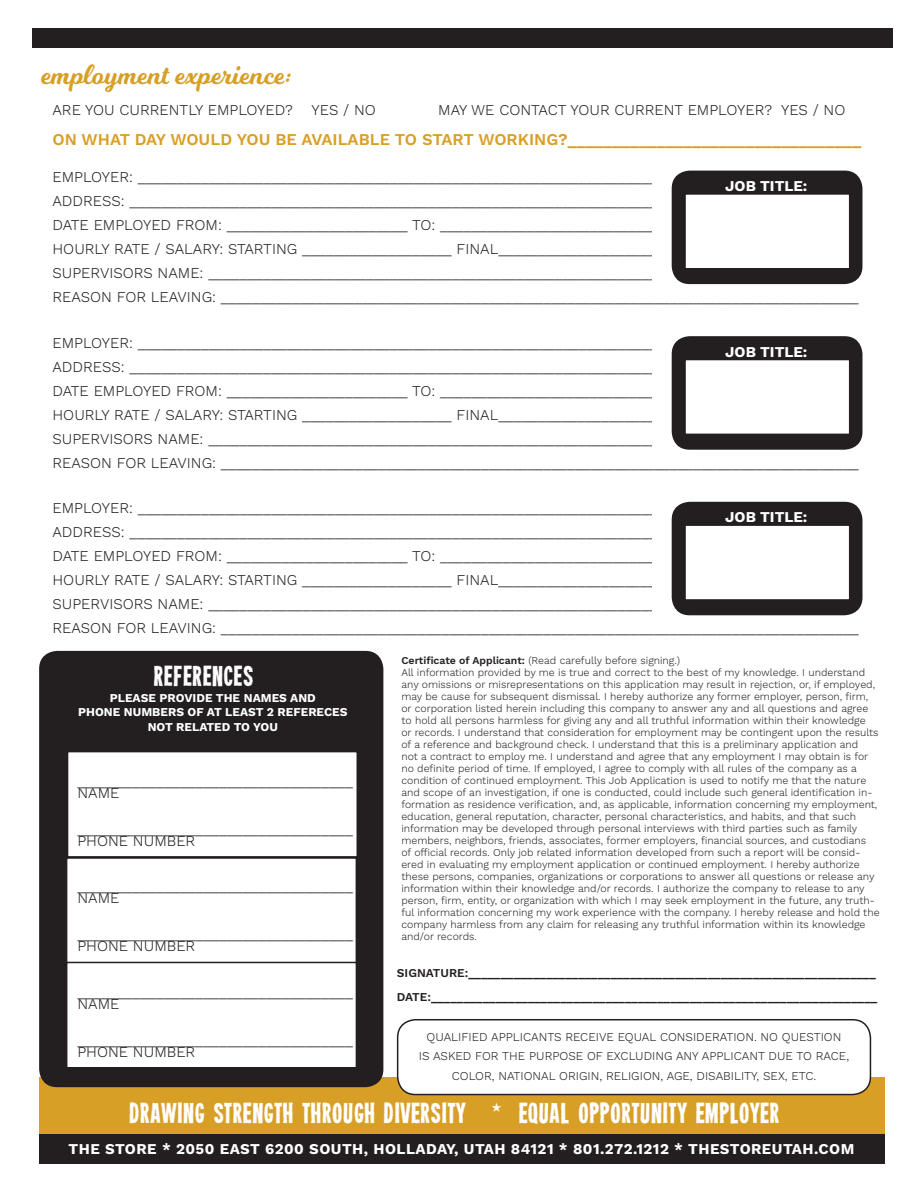
<style>
.page{position:relative;width:918px;height:1188px;background:#fff}
.page>*{position:absolute;margin:0;border:0;box-sizing:border-box;transform-origin:0 0}
.t1{font:28.5px "Milkshake";letter-spacing:.02em;color:#d89f27}
.t2{font:25.5px "Heavyweight";color:#fff}
.t3{font:600 16.5px "Work Sans";color:#d89f27}
.t4{font:300 15px "Work Sans";color:#231f20}
.t5{font:700 15px "Work Sans";letter-spacing:.03em;color:#fff}
.t6{font:700 15px "Work Sans";color:#fff}
.t7{font:300 12px "Work Sans";color:#231f20}
.t8{font:600 12px "Work Sans";color:#231f20}
.t9{font:700 12px/14.4px "Work Sans";color:#fff;text-align:center}
.t10{font:300 10.5px/12px "Work Sans";color:#231f20}
.s1{font-weight:600}
</style>
<div class="page">
<div style="left:39px;top:1077px;width:846px;height:85px;background:#d89f27"></div>
<div style="left:32px;top:28px;width:861px;height:20px;background:#231f20"></div>
<div style="left:672px;top:171px;width:190px;height:113px;background:#231f20;border-radius:18px"></div>
<div style="left:685px;top:194px;width:165px;height:75px;background:#fff"></div>
<div style="left:684px;top:193px;width:166px;height:77px;border:2px solid #231f20"></div>
<div style="left:672px;top:336px;width:190px;height:114px;background:#231f20;border-radius:18px"></div>
<div style="left:685px;top:360px;width:165px;height:74px;background:#fff"></div>
<div style="left:684px;top:359px;width:166px;height:76px;border:2px solid #231f20"></div>
<div style="left:672px;top:502px;width:190px;height:113px;background:#231f20;border-radius:18px"></div>
<div style="left:685px;top:525px;width:165px;height:75px;background:#fff"></div>
<div style="left:684px;top:524px;width:166px;height:77px;border:2px solid #231f20"></div>
<div style="left:39px;top:651px;width:344px;height:436px;background:#231f20;border-radius:18px"></div>
<div style="left:67px;top:858px;width:289px;height:105px;background:#fff"></div>
<div style="left:66px;top:857px;width:291px;height:107px;border:2px solid #231f20"></div>
<div style="left:68px;top:752px;width:289px;height:105px;background:#fff"></div>
<div style="left:67px;top:751px;width:291px;height:107px;border:2px solid #231f20"></div>
<div style="left:67px;top:962px;width:289px;height:106px;background:#fff"></div>
<div style="left:66px;top:962px;width:291px;height:106px;border:2px solid #231f20"></div>
<div style="left:398px;top:1020px;width:472px;height:75px;background:#fff;border-radius:18px"></div>
<div style="left:397px;top:1019px;width:474px;height:76px;border:2px solid #231f20;border-radius:18px"></div>
<div style="left:39px;top:1134px;width:846px;height:29px;background:#231f20"></div>
<p class="t1" style="left:41px;top:54px;width:251px">employment experience:</p>
<p class="t4" style="left:52px;top:101px;width:325px">ARE YOU CURRENTLY EMPLOYED? YES / NO</p>
<p class="t4" style="left:438px;top:101px;width:409px">MAY WE CONTACT YOUR CURRENT EMPLOYER? YES / NO</p>
<p class="t3" style="left:52px;top:130px;width:810px">ON WHAT DAY WOULD YOU BE AVAILABLE TO START WORKING?_________________________________</p>
<p class="t4" style="left:52px;top:168px;width:607px">EMPLOYER: __________________________________________________________________</p>
<p class="t4" style="left:52px;top:192px;width:606px">ADDRESS: ___________________________________________________________________</p>
<p class="t4" style="left:52px;top:216px;width:602px">DATE EMPLOYED FROM: _______________________ TO: ___________________________</p>
<p class="t4" style="left:52px;top:240px;width:605px">HOURLY RATE / SALARY: STARTING ___________________ FINAL____________________</p>
<p class="t4" style="left:52px;top:264px;width:606px">SUPERVISORS NAME: _________________________________________________________</p>
<p class="t4" style="left:52px;top:288px;width:808px">REASON FOR LEAVING: _________________________________________________________________________________</p>
<p class="t6" style="left:725px;top:177px;width:84px">JOB TITLE:</p>
<p class="t4" style="left:52px;top:334px;width:607px">EMPLOYER: __________________________________________________________________</p>
<p class="t4" style="left:52px;top:358px;width:606px">ADDRESS: ___________________________________________________________________</p>
<p class="t4" style="left:52px;top:382px;width:602px">DATE EMPLOYED FROM: _______________________ TO: ___________________________</p>
<p class="t4" style="left:52px;top:406px;width:605px">HOURLY RATE / SALARY: STARTING ___________________ FINAL____________________</p>
<p class="t4" style="left:52px;top:430px;width:606px">SUPERVISORS NAME: _________________________________________________________</p>
<p class="t4" style="left:52px;top:454px;width:808px">REASON FOR LEAVING: _________________________________________________________________________________</p>
<p class="t6" style="left:725px;top:343px;width:84px">JOB TITLE:</p>
<p class="t4" style="left:52px;top:499px;width:607px">EMPLOYER: __________________________________________________________________</p>
<p class="t4" style="left:52px;top:523px;width:606px">ADDRESS: ___________________________________________________________________</p>
<p class="t4" style="left:52px;top:547px;width:602px">DATE EMPLOYED FROM: _______________________ TO: ___________________________</p>
<p class="t4" style="left:52px;top:571px;width:605px">HOURLY RATE / SALARY: STARTING ___________________ FINAL____________________</p>
<p class="t4" style="left:52px;top:595px;width:606px">SUPERVISORS NAME: _________________________________________________________</p>
<p class="t4" style="left:52px;top:619px;width:808px">REASON FOR LEAVING: _________________________________________________________________________________</p>
<p class="t6" style="left:725px;top:508px;width:84px">JOB TITLE:</p>
<p class="t2" style="left:154px;top:665px;width:102px">REFERENCES</p>
<p class="t9" style="left:110px;top:691px;width:208px">PLEASE PROVIDE THE NAMES AND</p>
<p class="t9" style="left:78px;top:706px;width:271px">PHONE NUMBERS OF AT LEAST 2 REFERECES<br>NOT RELATED TO YOU</p>
<p class="t4" style="left:77px;top:772px;width:277px">___________________________________</p>
<p class="t4" style="left:77px;top:784px;width:44px">NAME</p>
<p class="t4" style="left:77px;top:820px;width:277px">___________________________________</p>
<p class="t4" style="left:77px;top:832px;width:119px">PHONE NUMBER</p>
<p class="t4" style="left:77px;top:877px;width:277px">___________________________________</p>
<p class="t4" style="left:77px;top:889px;width:44px">NAME</p>
<p class="t4" style="left:77px;top:925px;width:277px">___________________________________</p>
<p class="t4" style="left:77px;top:937px;width:119px">PHONE NUMBER</p>
<p class="t10" style="left:401px;top:655px;width:280px"><span class="s1">Certificate of Applicant:</span> (Read carefully before signing.)</p>
<p class="t10" style="left:401px;top:667px;width:480px">All information provided by me is true and correct to the best of my knowledge. I understand any omissions or misrepresentations on this application may result in rejection, or, if employed, may be cause for subsequent dismissal. I hereby authorize any former employer, person, firm, or corporation listed herein including this company to answer any and all questions and agree to hold all persons harmless for giving any and all truthful information within their knowledge<br>or records. I understand that consideration for employment may be contingent upon the results of a reference and background check. I understand that this is a preliminary application and<br>not a contract to employ me. I understand and agree that any employment I may obtain is for no definite period of time. If employed, I agree to comply with all rules of the company as a condition of continued employment. This Job Application is used to notify me that the nature and scope of an investigation, if one is conducted, could include such general identification in&shy;formation as residence verification, and, as applicable, information concerning my employment, education, general reputation, character, personal characteristics, and habits, and that such information may be developed through personal interviews with third parties such as family members, neighbors, friends, associates, former employers, financial sources, and custodians<br>of official records. Only job related information developed from such a report will be consid&shy;ered in evaluating my employment application or continued employment. I hereby authorize these persons, companies, organizations or corporations to answer all questions or release any information within their knowledge and/or records. I authorize the company to release to any person, firm, entity, or organization with which I may seek employment in the future, any truth&shy;ful information concerning my work experience with the company. I hereby release and hold the company harmless from any claim for releasing any truthful information within its knowledge and/or records.</p>
<p class="t8" style="left:397px;top:966px;width:481px">SIGNATURE:_______________________________________________________________</p>
<p class="t8" style="left:397px;top:990px;width:482px">DATE:_____________________________________________________________________</p>
<p class="t4" style="left:77px;top:983px;width:277px">___________________________________</p>
<p class="t4" style="left:77px;top:995px;width:44px">NAME</p>
<p class="t4" style="left:77px;top:1031px;width:277px">___________________________________</p>
<p class="t4" style="left:77px;top:1043px;width:119px">PHONE NUMBER</p>
<p class="t7" style="left:427px;top:1029px;width:416px">QUALIFIED APPLICANTS RECEIVE EQUAL CONSIDERATION. NO QUESTION</p>
<p class="t7" style="left:419px;top:1049px;width:432px">IS ASKED FOR THE PURPOSE OF EXCLUDING ANY APPLICANT DUE TO RACE,</p>
<p class="t7" style="left:452px;top:1068px;width:366px">COLOR, NATIONAL ORIGIN, RELIGION, AGE, DISABILITY, SEX, ETC.</p>
<p class="t2" style="left:129px;top:1102px;width:652px">DRAWING STRENGTH THROUGH DIVERSITY * EQUAL OPPORTUNITY EMPLOYER</p>
<p class="t5" style="left:69px;top:1140px;width:787px">THE STORE * 2050 EAST 6200 SOUTH, HOLLADAY, UTAH 84121 * 801.272.1212 * THESTOREUTAH.COM</p>
</div>
